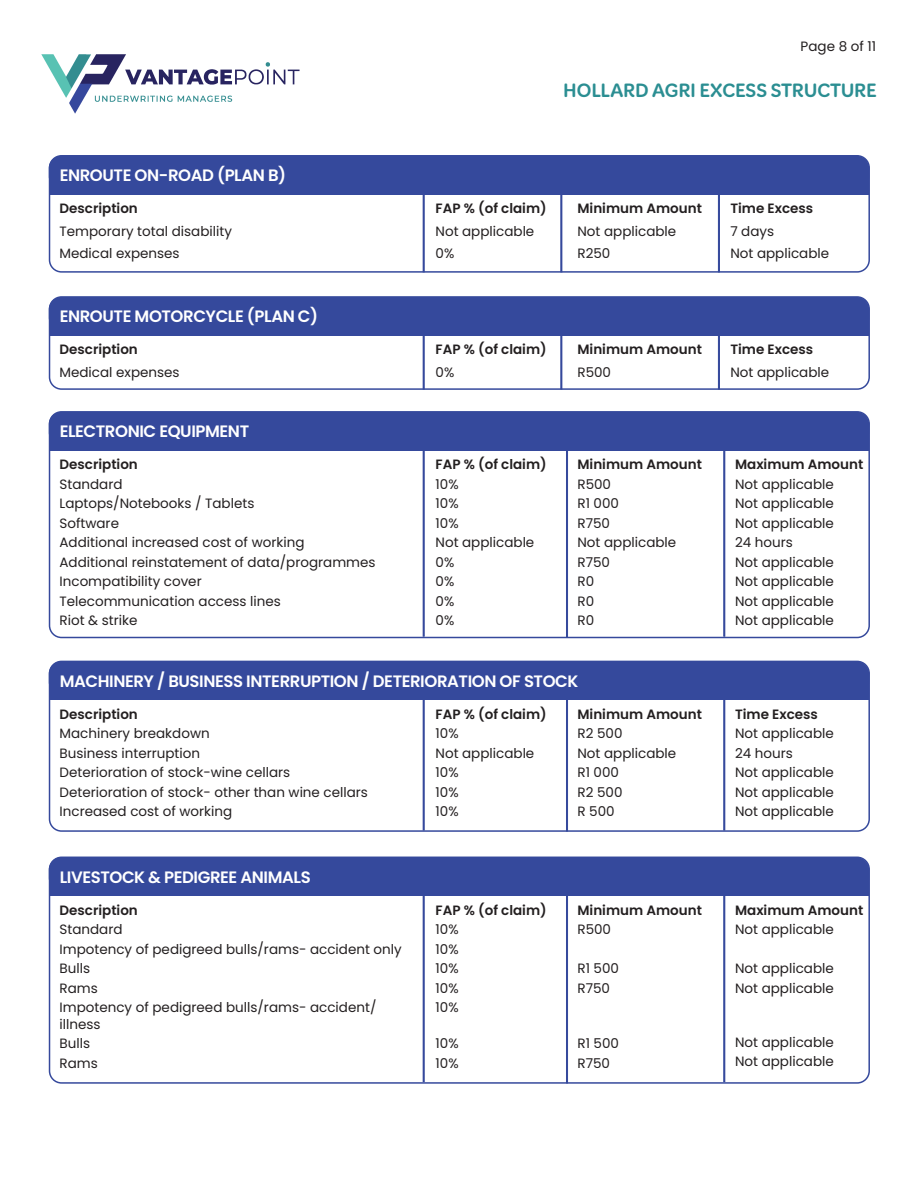
<style>
.page{position:relative;width:918px;height:1188px;background:#fff}
.page>*{position:absolute;margin:0;border:0;box-sizing:border-box;transform-origin:0 0}
.t1{font:18px "Kit Rounded VF";color:#2b8e92}
.t2{font:600 16.5px "Poppins";letter-spacing:-.025em;color:#fff}
.t3{font:13.5px/19.5px "Poppins";color:#231f20}
.t4{font:600 13.5px "Poppins";color:#231f20}
</style>
<div class="page">
<img style="left:41px;top:54px;width:259px;height:60px">
<div style="left:49px;top:155px;width:821px;height:118px;border:2px solid #35499c;border-radius:12px"></div>
<div style="left:49px;top:156px;width:820px;height:33px;background:#35499c;border-radius:13px"></div>
<div style="left:49px;top:172px;width:820px;height:23px;background:#35499c"></div>
<hr style="left:423px;top:189px;width:1px;height:83px;background:#35499c">
<hr style="left:561px;top:189px;width:1px;height:83px;background:#35499c">
<hr style="left:718px;top:189px;width:2px;height:83px;background:#35499c">
<div style="left:49px;top:296px;width:821px;height:94px;border:2px solid #35499c;border-radius:12px"></div>
<div style="left:49px;top:297px;width:820px;height:33px;background:#35499c;border-radius:13px"></div>
<div style="left:49px;top:313px;width:820px;height:23px;background:#35499c"></div>
<hr style="left:423px;top:330px;width:1px;height:59px;background:#35499c">
<hr style="left:561px;top:330px;width:1px;height:59px;background:#35499c">
<hr style="left:718px;top:330px;width:2px;height:59px;background:#35499c">
<div style="left:49px;top:412px;width:820px;height:33px;background:#35499c;border-radius:13px"></div>
<div style="left:49px;top:428px;width:820px;height:23px;background:#35499c"></div>
<div style="left:49px;top:411px;width:821px;height:227px;border:2px solid #35499c;border-radius:12px"></div>
<hr style="left:423px;top:449px;width:1px;height:187px;background:#35499c">
<hr style="left:566px;top:450px;width:2px;height:188px;background:#35499c">
<hr style="left:724px;top:449px;width:1px;height:187px;background:#35499c">
<div style="left:49px;top:661px;width:820px;height:34px;background:#35499c;border-radius:13px"></div>
<div style="left:49px;top:677px;width:820px;height:23px;background:#35499c"></div>
<div style="left:49px;top:661px;width:821px;height:171px;border:2px solid #35499c;border-radius:12px"></div>
<hr style="left:423px;top:689px;width:1px;height:141px;background:#35499c">
<hr style="left:566px;top:690px;width:2px;height:141px;background:#35499c">
<hr style="left:724px;top:689px;width:1px;height:141px;background:#35499c">
<div style="left:49px;top:857px;width:820px;height:34px;background:#35499c;border-radius:13px"></div>
<div style="left:49px;top:873px;width:820px;height:23px;background:#35499c"></div>
<div style="left:49px;top:857px;width:821px;height:227px;border:2px solid #35499c;border-radius:12px"></div>
<hr style="left:423px;top:894px;width:1px;height:188px;background:#35499c">
<hr style="left:566px;top:896px;width:2px;height:187px;background:#35499c">
<hr style="left:724px;top:894px;width:1px;height:188px;background:#35499c">
<p class="t3" style="left:801px;top:37px;width:77px">Page 8 of 11</p>
<p class="t2" style="left:60px;top:166px;width:228px">ENROUTE ON-ROAD (PLAN B)</p>
<p class="t4" style="left:60px;top:201px;width:80px">Description</p>
<p class="t3" style="left:60px;top:220px;width:174px;line-height:22.5px">Temporary total disability<br>Medical expenses</p>
<p class="t2" style="left:60px;top:307px;width:260px">ENROUTE MOTORCYCLE (PLAN C)</p>
<p class="t4" style="left:60px;top:342px;width:80px">Description</p>
<p class="t3" style="left:60px;top:363px;width:122px">Medical expenses</p>
<p class="t2" style="left:60px;top:422px;width:191px">ELECTRONIC EQUIPMENT</p>
<p class="t4" style="left:60px;top:457px;width:80px">Description</p>
<p class="t3" style="left:60px;top:474px;width:318px">Standard<br>Laptops/Notebooks / Tablets<br>Software<br>Additional increased cost of working<br>Additional reinstatement of data/programmes<br>Incompatibility cover<br>Telecommunication access lines<br>Riot &amp; strike</p>
<h1 class="t1" style="left:563px;top:80px;width:315px">HOLLARD AGRI EXCESS STRUCTURE</h1>
<p class="t4" style="left:436px;top:201px;width:113px">FAP % (of claim)</p>
<p class="t3" style="left:436px;top:220px;width:100px;line-height:22.5px">Not applicable<br>0%</p>
<p class="t4" style="left:436px;top:342px;width:113px">FAP % (of claim)</p>
<p class="t3" style="left:436px;top:363px;width:20px">0%</p>
<p class="t4" style="left:436px;top:457px;width:113px">FAP % (of claim)</p>
<p class="t3" style="left:436px;top:474px;width:100px">10%<br>10%<br>10%<br>Not applicable<br>0%<br>0%<br>0%<br>0%</p>
<p class="t4" style="left:577px;top:201px;width:126px">Minimum Amount</p>
<p class="t3" style="left:577px;top:220px;width:100px;line-height:22.5px">Not applicable<br>R250</p>
<p class="t4" style="left:730px;top:201px;width:84px">Time Excess</p>
<p class="t3" style="left:730px;top:220px;width:100px;line-height:22.5px">7 days<br>Not applicable</p>
<p class="t4" style="left:577px;top:342px;width:126px">Minimum Amount</p>
<p class="t3" style="left:577px;top:363px;width:35px">R500</p>
<p class="t4" style="left:730px;top:342px;width:84px">Time Excess</p>
<p class="t3" style="left:730px;top:363px;width:100px">Not applicable</p>
<p class="t4" style="left:577px;top:457px;width:126px">Minimum Amount</p>
<p class="t3" style="left:577px;top:474px;width:100px">R500<br>R1 000<br>R750<br>Not applicable<br>R750<br>R0<br>R0<br>R0</p>
<p class="t4" style="left:735px;top:457px;width:130px">Maximum Amount</p>
<p class="t3" style="left:735px;top:474px;width:100px">Not applicable<br>Not applicable<br>Not applicable<br>24 hours<br>Not applicable<br>Not applicable<br>Not applicable<br>Not applicable</p>
<p class="t2" style="left:60px;top:671px;width:520px">MACHINERY / BUSINESS INTERRUPTION / DETERIORATION OF STOCK</p>
<p class="t4" style="left:436px;top:706px;width:113px">FAP % (of claim)</p>
<p class="t3" style="left:436px;top:724px;width:100px">10%<br>Not applicable<br>10%<br>10%<br>10%</p>
<p class="t4" style="left:60px;top:706px;width:80px">Description</p>
<p class="t3" style="left:60px;top:724px;width:310px">Machinery breakdown<br>Business interruption<br>Deterioration of stock-wine cellars<br>Deterioration of stock- other than wine cellars<br>Increased cost of working</p>
<p class="t4" style="left:577px;top:706px;width:126px">Minimum Amount</p>
<p class="t3" style="left:577px;top:724px;width:100px">R2 500<br>Not applicable<br>R1 000<br>R2 500<br>R 500</p>
<p class="t2" style="left:60px;top:867px;width:253px">LIVESTOCK &amp; PEDIGREE ANIMALS</p>
<p class="t4" style="left:60px;top:902px;width:80px">Description</p>
<p class="t3" style="left:60px;top:920px;width:344px">Standard<br>Impotency of pedigreed bulls/rams- accident only<br>Bulls<br>Rams<br>Impotency of pedigreed bulls/rams- accident/</p>
<p class="t3" style="left:60px;top:1014px;width:43px">illness<br>Bulls<br>Rams</p>
<p class="t4" style="left:436px;top:902px;width:113px">FAP % (of claim)</p>
<p class="t3" style="left:436px;top:920px;width:25px;text-align:justify">10% 10% 10% 10% 10%</p>
<p class="t3" style="left:436px;top:1034px;width:25px">10%<br>10%</p>
<p class="t4" style="left:577px;top:902px;width:126px">Minimum Amount</p>
<p class="t3" style="left:577px;top:920px;width:35px">R500</p>
<p class="t3" style="left:577px;top:959px;width:43px">R1 500<br>R750</p>
<p class="t3" style="left:577px;top:1034px;width:43px">R1 500<br>R750</p>
<p class="t4" style="left:735px;top:706px;width:84px">Time Excess</p>
<p class="t3" style="left:735px;top:724px;width:100px">Not applicable<br>24 hours<br>Not applicable<br>Not applicable<br>Not applicable</p>
<p class="t4" style="left:735px;top:902px;width:130px">Maximum Amount</p>
<p class="t3" style="left:735px;top:920px;width:100px">Not applicable</p>
<p class="t3" style="left:735px;top:959px;width:100px">Not applicable<br>Not applicable</p>
<p class="t3" style="left:735px;top:1032px;width:100px">Not applicable<br>Not applicable</p>
</div>
